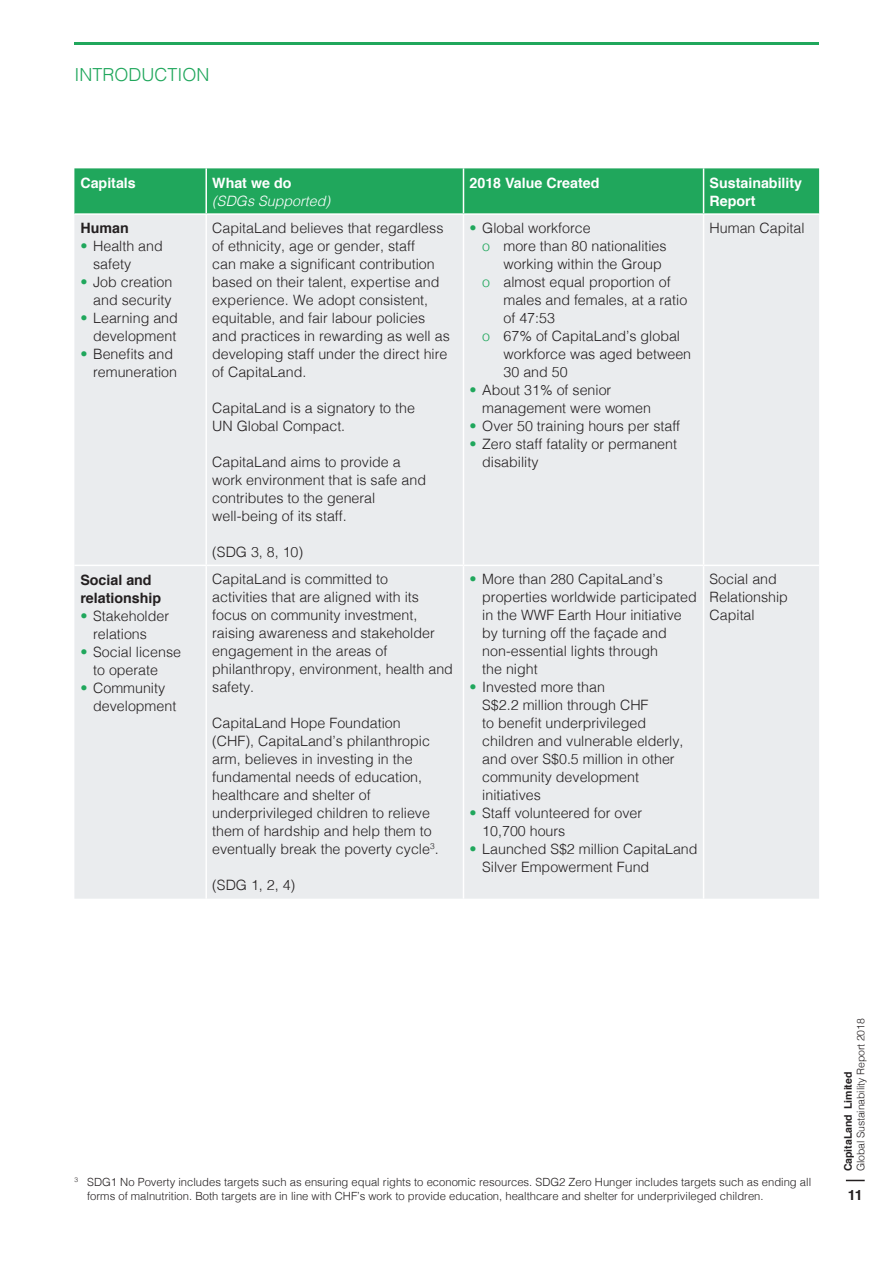
<style>
.page{position:relative;width:893px;height:1263px;background:#fff}
.page>*{position:absolute;margin:0;border:0;box-sizing:border-box;transform-origin:0 0}
.t1{font:300 18px "Helvetica";color:#20a75c}
.t2{font:300 14.25px/18px "Helvetica";color:#231f20}
.t3{font:700 14.25px/18px "Helvetica";color:#fff}
.t4{font:700 14.25px/18px "Helvetica";color:#231f20}
.t5{font:italic 300 14.25px "Helvetica";color:#fff}
.t6{font:300 11.25px/13.5px "Helvetica";color:#231f20}
.t7{font:300 10.5px "Helvetica";letter-spacing:-.01em;color:#231f20}
.t8{font:700 10.5px "Helvetica";color:#231f20}
.s1{color:#20a75c}
</style>
<div class="page">
<svg style="left:846px;top:1180px;width:19px;height:1px"></svg>
<div style="left:74px;top:168px;width:745px;height:45px;background:#20a75c"></div>
<div style="left:74px;top:215px;width:745px;height:684px;background:#eaecee"></div>
<hr style="left:205px;top:168px;width:2px;height:45px;background:#fff">
<hr style="left:463px;top:168px;width:1px;height:45px;background:#fff">
<hr style="left:703px;top:168px;width:1px;height:45px;background:#fff">
<hr style="left:205px;top:215px;width:2px;height:350px;background:#fff">
<hr style="left:463px;top:215px;width:1px;height:350px;background:#fff">
<hr style="left:703px;top:215px;width:1px;height:350px;background:#fff">
<hr style="left:205px;top:566px;width:2px;height:333px;background:#fff">
<hr style="left:463px;top:566px;width:1px;height:333px;background:#fff">
<hr style="left:703px;top:566px;width:1px;height:333px;background:#fff">
<hr style="left:74px;top:565px;width:132px;height:1px;background:#fff">
<hr style="left:206px;top:565px;width:257px;height:1px;background:#fff">
<hr style="left:463px;top:565px;width:241px;height:1px;background:#fff">
<hr style="left:704px;top:565px;width:115px;height:1px;background:#fff">
<hr style="left:74px;top:43px;width:745px;height:2px;background:#20a75c">
<p class="t1" style="left:74px;top:59px;width:137px">INTRODUCTION</p>
<p class="t3" style="left:80px;top:174px;width:57px">Capitals</p>
<p class="t3" style="left:212px;top:174px;width:81px">What we do</p>
<p class="t5" style="left:212px;top:188px;width:119px">(SDGs Supported)</p>
<p class="t4" style="left:80px;top:219px;width:50px">Human</p>
<p class="t2" style="left:93px;top:236px;width:71px;text-indent:-13px"><span class="s1">•</span> Health and safety</p>
<p class="t2" style="left:80px;top:272px;width:93px;text-align:right"><span class="s1">•</span> Job creation and security</p>
<p class="t2" style="left:80px;top:308px;width:99px;text-align:right"><span class="s1">•</span> Learning and development</p>
<p class="t2" style="left:80px;top:344px;width:98px;text-align:right"><span class="s1">•</span> Benefits and remuneration</p>
<p class="t4" style="left:80px;top:571px;width:82px">Social and relationship</p>
<p class="t2" style="left:93px;top:605px;width:78px;text-indent:-13px"><span class="s1">•</span> Stakeholder relations</p>
<p class="t2" style="left:93px;top:641px;width:89px;text-indent:-13px"><span class="s1">•</span> Social license to operate</p>
<p class="t2" style="left:93px;top:677px;width:85px;text-indent:-13px"><span class="s1">•</span> Community development</p>
<p class="t2" style="left:212px;top:218px;width:239px">CapitaLand believes that regardless of ethnicity, age or gender, staff<br>can make a significant contribution based on their talent, expertise and experience. We adopt consistent, equitable, and fair labour policies and practices in rewarding as well as developing staff under the direct hire of CapitaLand.</p>
<p class="t2" style="left:212px;top:398px;width:204px">CapitaLand is a signatory to the<br>UN Global Compact.</p>
<p class="t2" style="left:212px;top:452px;width:215px">CapitaLand aims to provide a work environment that is safe and contributes to the general well-being of its staff.</p>
<p class="t2" style="left:212px;top:542px;width:93px">(SDG 3, 8, 10)</p>
<p class="t2" style="left:212px;top:569px;width:242px">CapitaLand is committed to<br>activities that are aligned with its focus on community investment, raising awareness and stakeholder engagement in the areas of philanthropy, environment, health and safety.</p>
<p class="t2" style="left:212px;top:713px;width:228px">CapitaLand Hope Foundation (CHF), CapitaLand’s philanthropic arm, believes in investing in the fundamental needs of education, healthcare and shelter of underprivileged children to relieve them of hardship and help them to eventually break the poverty cycle<sup>3</sup>.</p>
<p class="t2" style="left:212px;top:875px;width:85px">(SDG 1, 2, 4)</p>
<p class="t3" style="left:469px;top:174px;width:131px">2018 Value Created</p>
<p class="t3" style="left:710px;top:174px;width:94px">Sustainability<br>Report</p>
<p class="t2" style="left:469px;top:218px;width:123px"><span class="s1">•</span> Global workforce</p>
<p class="t2" style="left:503px;top:236px;width:165px;text-indent:-21px"><span class="s1">o</span> more than 80 nationalities working within the Group</p>
<p class="t2" style="left:503px;top:272px;width:185px;text-indent:-21px"><span class="s1">o</span> almost equal proportion of males and females, at a ratio of 47:53</p>
<p class="t2" style="left:503px;top:326px;width:189px;text-indent:-21px"><span class="s1">o</span> 67% of CapitaLand’s global workforce was aged between<br>30 and 50</p>
<p class="t2" style="left:482px;top:380px;width:170px;text-indent:-13px"><span class="s1">•</span> About 31% of senior management were women</p>
<p class="t2" style="left:469px;top:416px;width:212px"><span class="s1">•</span> Over 50 training hours per staff</p>
<p class="t2" style="left:482px;top:434px;width:196px;text-indent:-13px"><span class="s1">•</span> Zero staff fatality or permanent disability</p>
<p class="t2" style="left:710px;top:218px;width:97px">Human Capital</p>
<p class="t2" style="left:482px;top:569px;width:216px;text-indent:-13px"><span class="s1">•</span> More than 280 CapitaLand’s properties worldwide participated in the WWF Earth Hour initiative by turning off the façade and non-essential lights through<br>the night</p>
<p class="t2" style="left:482px;top:677px;width:203px;text-indent:-13px"><span class="s1">•</span> Invested more than<br>S$2.2 million through CHF<br>to benefit underprivileged children and vulnerable elderly, and over S$0.5 million in other community development initiatives</p>
<p class="t2" style="left:482px;top:803px;width:161px;text-indent:-13px"><span class="s1">•</span> Staff volunteered for over<br>10,700 hours</p>
<p class="t2" style="left:482px;top:839px;width:217px;text-indent:-13px"><span class="s1">•</span> Launched S$2 million CapitaLand<br>Silver Empowerment Fund</p>
<p class="t2" style="left:710px;top:569px;width:80px">Social and<br>Relationship<br>Capital</p>
<p class="t6" style="left:87px;top:1174px;width:726px;text-indent:-13px"><sup>3</sup> SDG1 No Poverty includes targets such as ensuring equal rights to economic resources. SDG2 Zero Hunger includes targets such as ending all forms of malnutrition. Both targets are in line with CHF’s work to provide education, healthcare and shelter for underprivileged children.</p>
<p class="t7" style="left:852px;top:1171px;width:155px;rotate:-90deg">Global Sustainability Report 2018</p>
<p class="t8" style="left:840px;top:1171px;width:101px;rotate:-90deg">CapitaLand Limited</p>
<p class="t4" style="left:848px;top:1186px;width:17px">11</p>
</div>
